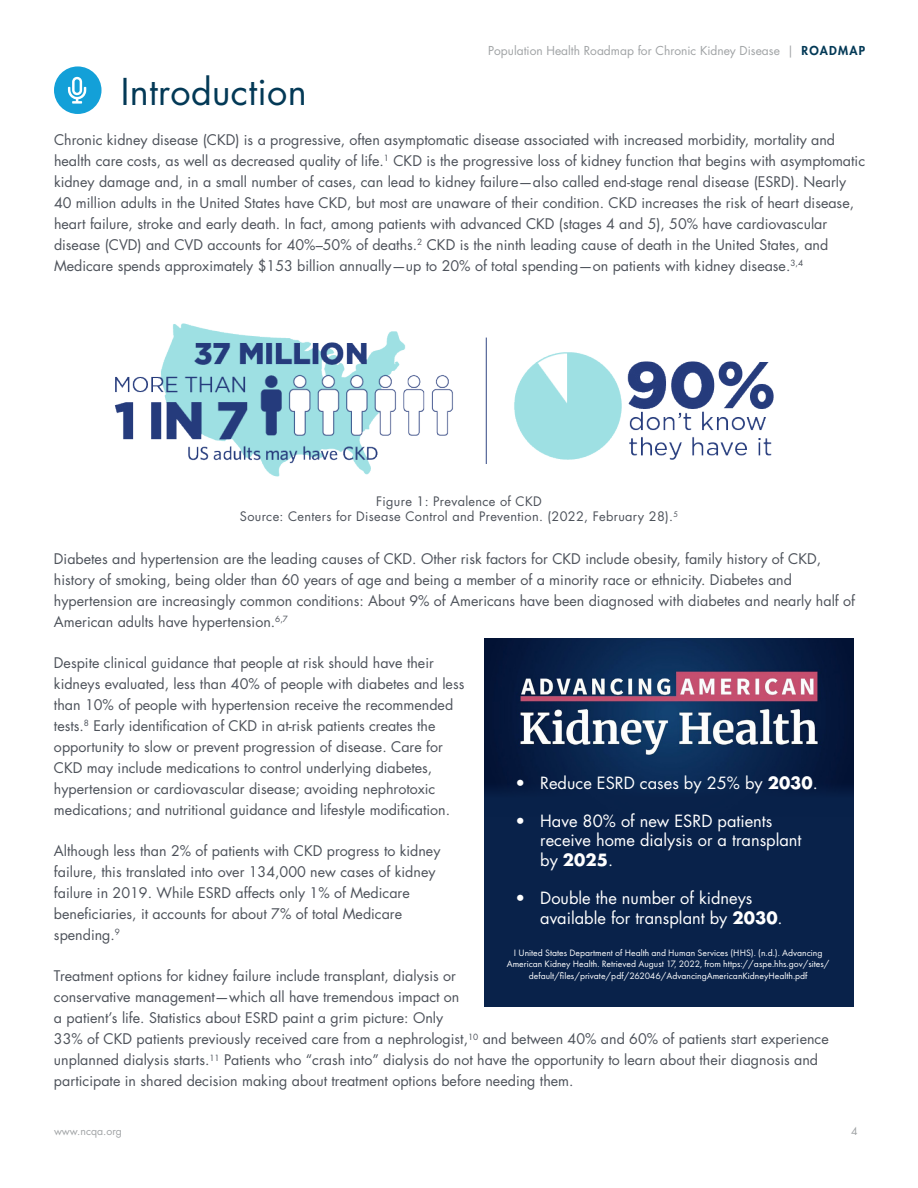
<style>
.page{position:relative;width:918px;height:1188px;background:#fff}
.page>*{position:absolute;margin:0;border:0;box-sizing:border-box;transform-origin:0 0}
.t1{font:36px "Futura Std";letter-spacing:.01em;color:#033956}
.t2{font:16.35px/19.6px "Futura Std";color:#fff}
.t3{font:14.25px/21px "Futura Std";color:#4d525a}
.t4{font:12.75px/15.3px "Futura Std";letter-spacing:.025em;color:#4d525a;text-align:center}
.t5{font:12px "Futura Std";color:#a0a3a5}
.t6{font:10.5px "Futura Std";color:#a0a3a5}
.t7{font:9.6px/11.6px "Futura PT";color:#fff;text-align:center}
.s1{font-weight:800;color:#033956}
.s2{font-weight:700}
</style>
<div class="page">
<div style="left:54px;top:66px;width:48px;height:48px;background:#13a0d8;border-radius:50%"></div>
<svg style="left:68px;top:76px;width:18px;height:28px"></svg>
<img style="left:114px;top:323px;width:660px;height:154px">
<div style="left:484px;top:757px;width:370px;height:249px;background:#09224a"></div>
<img style="left:484px;top:639px;width:370px;height:152px">
<p class="t5" style="left:488px;top:43px;width:378px">Population Health Roadmap for Chronic Kidney Disease | <span class="s1">ROADMAP</span></p>
<p class="t1" style="left:121px;top:69px;width:188px">Introduction</p>
<p class="t3" style="left:54px;top:129px;width:813px">Chronic kidney disease (CKD) is a progressive, often asymptomatic disease associated with increased morbidity, mortality and health care costs, as well as decreased quality of life.<sup>1</sup> CKD is the progressive loss of kidney function that begins with asymptomatic kidney damage and, in a small number of cases, can lead to kidney failure—also called end-stage renal disease (ESRD). Nearly 40 million adults in the United States have CKD, but most are unaware of their condition. CKD increases the risk of heart disease, heart failure, stroke and early death. In fact, among patients with advanced CKD (stages 4 and 5), 50% have cardiovascular disease (CVD) and CVD accounts for 40%–50% of deaths.<sup>2</sup> CKD is the ninth leading cause of death in the United States, and Medicare spends approximately $153 billion annually—up to 20% of total spending—on patients with kidney disease.<sup>3,4</sup></p>
<p class="t4" style="left:240px;top:494px;width:440px">Figure 1: Prevalence of CKD<br>Source: Centers for Disease Control and Prevention. (2022, February 28).<sup>5</sup></p>
<p class="t3" style="left:54px;top:548px;width:803px">Diabetes and hypertension are the leading causes of CKD. Other risk factors for CKD include obesity, family history of CKD, history of smoking, being older than 60 years of age and being a member of a minority race or ethnicity. Diabetes and hypertension are increasingly common conditions: About 9% of Americans have been diagnosed with diabetes and nearly half of American adults have hypertension.<sup>6,7</sup></p>
<p class="t3" style="left:54px;top:652px;width:412px">Despite clinical guidance that people at risk should have their kidneys evaluated, less than 40% of people with diabetes and less than 10% of people with hypertension receive the recommended tests.<sup>8</sup> Early identification of CKD in at-risk patients creates the opportunity to slow or prevent progression of disease. Care for CKD may include medications to control underlying diabetes, hypertension or cardiovascular disease; avoiding nephrotoxic medications; and nutritional guidance and lifestyle modification.</p>
<p class="t3" style="left:54px;top:840px;width:388px">Although less than 2% of patients with CKD progress to kidney failure, this translated into over 134,000 new cases of kidney failure in 2019. While ESRD affects only 1% of Medicare beneficiaries, it accounts for about 7% of total Medicare spending.<sup>9</sup></p>
<p class="t3" style="left:54px;top:966px;width:776px">Treatment options for kidney failure include transplant, dialysis or<br>conservative management—which all have tremendous impact on<br>a patient’s life. Statistics about ESRD paint a grim picture: Only<br>33% of CKD patients previously received care from a nephrologist,<sup>10</sup> and between 40% and 60% of patients start experience unplanned dialysis starts.<sup>11</sup> Patients who “crash into” dialysis do not have the opportunity to learn about their diagnosis and participate in shared decision making about treatment options before needing them.</p>
<p class="t2" style="left:516px;top:773px;width:304px">• Reduce ESRD cases by 25% by <span class="s2">2030</span>.</p>
<p class="t2" style="left:540px;top:811px;width:263px;text-indent:-25px">• Have 80% of new ESRD patients receive home dialysis or a transplant by <span class="s2">2025</span>.</p>
<p class="t2" style="left:540px;top:889px;width:244px;text-indent:-25px">• Double the number of kidneys available for transplant by <span class="s2">2030</span>.</p>
<p class="t7" style="left:507px;top:947px;width:324px">I United States Department of Health and Human Services (HHS). (n.d.). Advancing<br>American Kidney Health. Retrieved August 17, 2022, from https://aspe.hhs.gov/sites/ default/files/private/pdf/262046/AdvancingAmericanKidneyHealth.pdf</p>
<p class="t6" style="left:54px;top:1124px;width:69px">www.ncqa.org</p>
<p class="t6" style="left:851px;top:1124px;width:8px">4</p>
</div>
